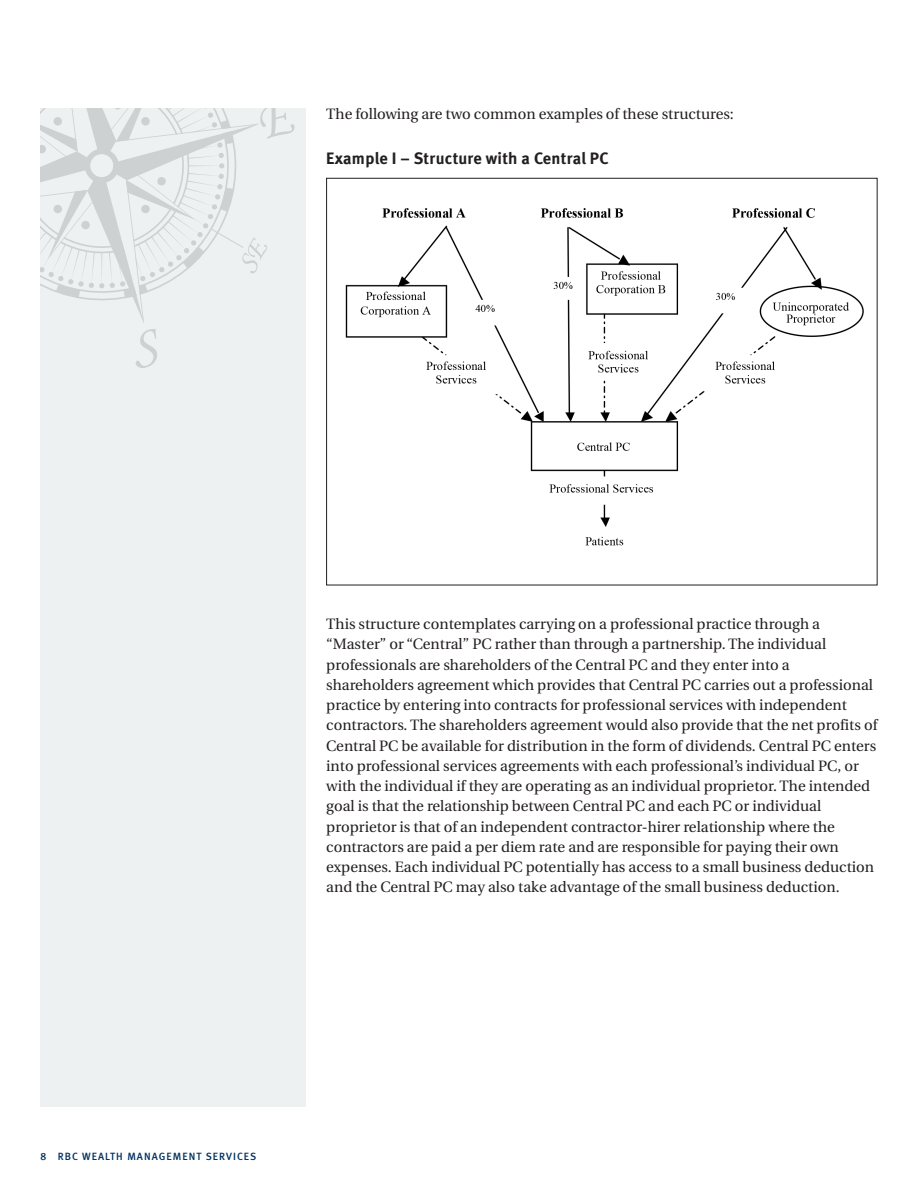
<style>
.page{position:relative;width:918px;height:1188px;background:#fff}
.page>*{position:absolute;margin:0;border:0;box-sizing:border-box;transform-origin:0 0}
.Subhead_2nd_Level{font:16.5px "Meta Bold LF";letter-spacing:.02em;color:#231f20}
.Body{font:15px/20.2px "Utopia";color:#231f20}
.t1{font:10.5px "Meta Medium LF";letter-spacing:.1em;color:#003160}
</style>
<div class="page">
<div style="left:40px;top:108px;width:266px;height:999px;background:#eef1f1"></div>
<svg style="left:136px;top:329px;width:21px;height:39px"></svg>
<svg style="left:260px;top:108px;width:35px;height:152px"></svg>
<svg style="left:40px;top:108px;width:220px;height:215px"></svg>
<img style="left:345px;top:208px;width:519px;height:338px">
<p class="Body" style="left:326px;top:104px;width:409px">The following are two common examples of these structures:</p>
<p class="Subhead_2nd_Level" style="left:326px;top:148px;width:284px">Example I – Structure with a Central PC</p>
<p class="Body" style="left:326px;top:614px;width:553px">This structure contemplates carrying on a professional practice through a “Master” or “Central” PC rather than through a partnership. The individual professionals are shareholders of the Central PC and they enter into a shareholders agreement which provides that Central PC carries out a professional practice by entering into contracts for professional services with independent contractors. The shareholders agreement would also provide that the net profits of Central PC be available for distribution in the form of dividends. Central PC enters into professional services agreements with each professional’s individual PC, or with the individual if they are operating as an individual proprietor. The intended goal is that the relationship between Central PC and each PC or individual proprietor is that of an independent contractor-hirer relationship where the contractors are paid a per diem rate and are responsible for paying their own expenses. Each individual PC potentially has access to a small business deduction and the Central PC may also take advantage of the small business deduction.</p>
<p class="t1" style="left:40px;top:1151px;width:217px">8 RBC WEALTH MANAGEMENT SERVICES</p>
</div>
